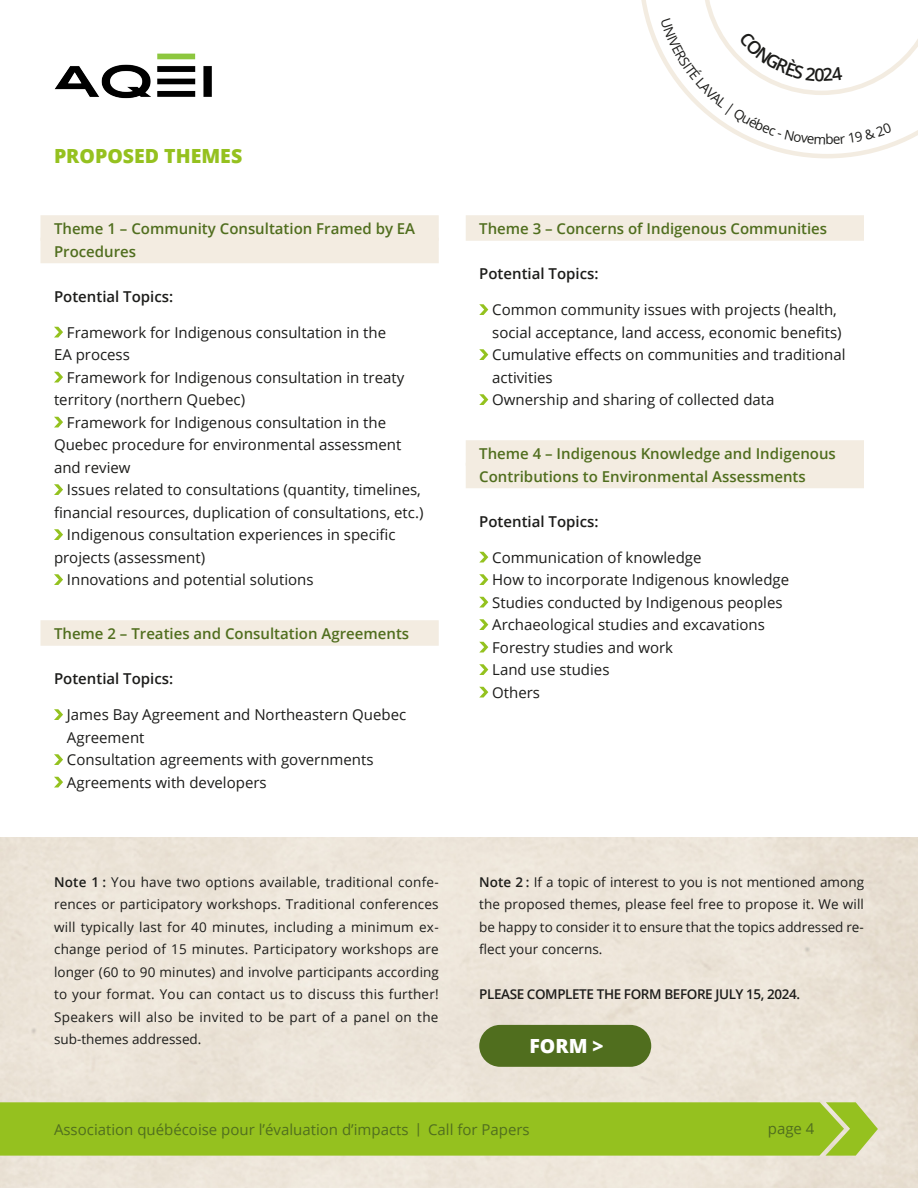
<style>
.page{position:relative;width:918px;height:1188px;background:#fff}
.page>*{position:absolute;margin:0;border:0;box-sizing:border-box;transform-origin:0 0}
.Titres{font:800 19.5px "Open Sans";color:#95c11f}
.Titres-2{font:800 19.5px "Open Sans";color:#fff}
.Puces{font:15px/22.5px "Open Sans";color:#1c1c1a}
.Sous-titre{font:600 15px "Open Sans";color:#506e1e}
.t1{font:15px "Open Sans";color:#506e1e}
.Texte{font:600 15px "Open Sans";color:#1c1c1a}
.Notes{font:13.5px/22.5px "Open Sans";color:#1c1c1a;text-align:justify}
.Notes-2{font:600 13.5px "Open Sans";letter-spacing:-.03em;color:#1c1c1a}
.s1{font-weight:600}
.s2{font-family:"Poppins";font-weight:300}
</style>
<div class="page">
<svg style="left:641px;top:0;width:258px;height:158px"></svg>
<img style="left:55px;top:54px;width:157px;height:45px">
<div style="left:40px;top:215px;width:399px;height:26px;background:#f3ece1"></div>
<div style="left:40px;top:238px;width:399px;height:25px;background:#f3ece1"></div>
<div style="left:40px;top:620px;width:399px;height:26px;background:#f3ece1"></div>
<svg style="left:54px;top:327px;width:9px;height:11px"></svg>
<svg style="left:54px;top:372px;width:9px;height:10px"></svg>
<svg style="left:54px;top:417px;width:9px;height:11px"></svg>
<svg style="left:54px;top:484px;width:9px;height:11px"></svg>
<svg style="left:54px;top:529px;width:9px;height:11px"></svg>
<svg style="left:54px;top:574px;width:9px;height:11px"></svg>
<svg style="left:54px;top:709px;width:9px;height:11px"></svg>
<svg style="left:54px;top:754px;width:9px;height:11px"></svg>
<svg style="left:54px;top:777px;width:9px;height:11px"></svg>
<div style="left:466px;top:215px;width:398px;height:26px;background:#f3ece1"></div>
<div style="left:466px;top:440px;width:398px;height:26px;background:#f3ece1"></div>
<div style="left:466px;top:463px;width:398px;height:25px;background:#f3ece1"></div>
<svg style="left:479px;top:304px;width:9px;height:11px"></svg>
<svg style="left:479px;top:349px;width:9px;height:11px"></svg>
<svg style="left:479px;top:394px;width:9px;height:11px"></svg>
<svg style="left:479px;top:552px;width:9px;height:10px"></svg>
<svg style="left:479px;top:574px;width:9px;height:11px"></svg>
<svg style="left:479px;top:597px;width:9px;height:11px"></svg>
<svg style="left:479px;top:619px;width:9px;height:11px"></svg>
<svg style="left:479px;top:642px;width:9px;height:10px"></svg>
<svg style="left:479px;top:664px;width:9px;height:11px"></svg>
<svg style="left:479px;top:687px;width:9px;height:11px"></svg>
<div style="left:0;top:1102px;width:825px;height:54px;background:#95c11f"></div>
<svg style="left:825px;top:1102px;width:53px;height:54px;background:#b0cb5a"></svg>
<div style="left:479px;top:1025px;width:172px;height:42px;background:#506e1e;border-radius:21px"></div>
<svg style="left:661px;top:0;width:257px;height:144px"></svg>
<p class="Titres" style="left:54px;top:141px;width:190px">PROPOSED THEMES</p>
<p class="Sous-titre" style="left:54px;top:218px;width:363px">Theme 1 – Community Consultation Framed by EA</p>
<p class="Sous-titre" style="left:54px;top:241px;width:84px">Procedures</p>
<p class="Texte" style="left:54px;top:286px;width:121px">Potential Topics:</p>
<p class="Puces" style="left:54px;top:320px;width:334px;text-indent:13px">Framework for Indigenous consultation in the<br>EA process</p>
<p class="Puces" style="left:54px;top:365px;width:352px;text-indent:13px">Framework for Indigenous consultation in treaty territory (northern Quebec)</p>
<p class="Puces" style="left:54px;top:410px;width:349px;text-indent:13px">Framework for Indigenous consultation in the<br>Quebec procedure for environmental assessment and review</p>
<p class="Puces" style="left:54px;top:478px;width:371px;text-align:right">Issues related to consultations (quantity, timelines, financial resources, duplication of consultations, etc.)</p>
<p class="Puces" style="left:54px;top:523px;width:343px;text-indent:13px">Indigenous consultation experiences in specific projects (assessment)</p>
<p class="Puces" style="left:67px;top:568px;width:248px">Innovations and potential solutions</p>
<p class="Sous-titre" style="left:54px;top:623px;width:357px">Theme 2 – Treaties and Consultation Agreements</p>
<p class="Texte" style="left:54px;top:668px;width:121px">Potential Topics:</p>
<p class="Puces" style="left:67px;top:703px;width:341px">James Bay Agreement and Northeastern Quebec<br>Agreement</p>
<p class="Puces" style="left:67px;top:748px;width:308px">Consultation agreements with governments</p>
<p class="Puces" style="left:67px;top:770px;width:201px">Agreements with developers</p>
<p class="Sous-titre" style="left:479px;top:218px;width:350px">Theme 3 – Concerns of Indigenous Communities</p>
<p class="Texte" style="left:479px;top:263px;width:121px">Potential Topics:</p>
<p class="Puces" style="left:492px;top:298px;width:351px">Common community issues with projects (health, social acceptance, land access, economic benefits)</p>
<p class="Puces" style="left:492px;top:343px;width:355px">Cumulative effects on communities and traditional activities</p>
<p class="Puces" style="left:492px;top:388px;width:284px">Ownership and sharing of collected data</p>
<p class="Sous-titre" style="left:479px;top:443px;width:358px">Theme 4 – Indigenous Knowledge and Indigenous</p>
<p class="Sous-titre" style="left:479px;top:466px;width:328px">Contributions to Environmental Assessments</p>
<p class="Texte" style="left:479px;top:511px;width:121px">Potential Topics:</p>
<p class="Puces" style="left:492px;top:545px;width:211px">Communication of knowledge</p>
<p class="Puces" style="left:492px;top:568px;width:299px">How to incorporate Indigenous knowledge</p>
<p class="Puces" style="left:492px;top:590px;width:292px">Studies conducted by Indigenous peoples</p>
<p class="Puces" style="left:492px;top:613px;width:274px">Archaeological studies and excavations</p>
<p class="Puces" style="left:492px;top:635px;width:182px">Forestry studies and work</p>
<p class="Puces" style="left:492px;top:658px;width:119px">Land use studies</p>
<p class="Puces" style="left:492px;top:680px;width:49px">Others</p>
<p class="Notes" style="left:54px;top:870px;width:386px"><span class="s1">Note 1 :</span> You have two options available, traditional confe&shy;rences or participatory workshops. Traditional conferences will typically last for 40 minutes, including a minimum ex&shy;change period of 15 minutes. Participatory workshops are longer (60 to 90 minutes) and involve participants according to your format. You can contact us to discuss this further!<br>Speakers will also be invited to be part of a panel on the sub-themes addressed.</p>
<p class="Notes" style="left:479px;top:870px;width:386px"><span class="s1">Note 2 :</span> If a topic of interest to you is not mentioned among the proposed themes, please feel free to propose it. We will be happy to consider it to ensure that the topics addressed re&shy;flect your concerns.</p>
<p class="Notes-2" style="left:479px;top:985px;width:322px">PLEASE COMPLETE THE FORM BEFORE JULY 15, 2024.</p>
<p class="Titres-2" style="left:529px;top:1031px;width:76px">FORM &gt;</p>
<p class="t1" style="left:54px;top:1119px;width:477px">Association québécoise pour l’évaluation d’impacts <span class="s2">|</span> Call for Papers</p>
<p class="t1" style="left:768px;top:1118px;width:48px">page 4</p>
</div>
